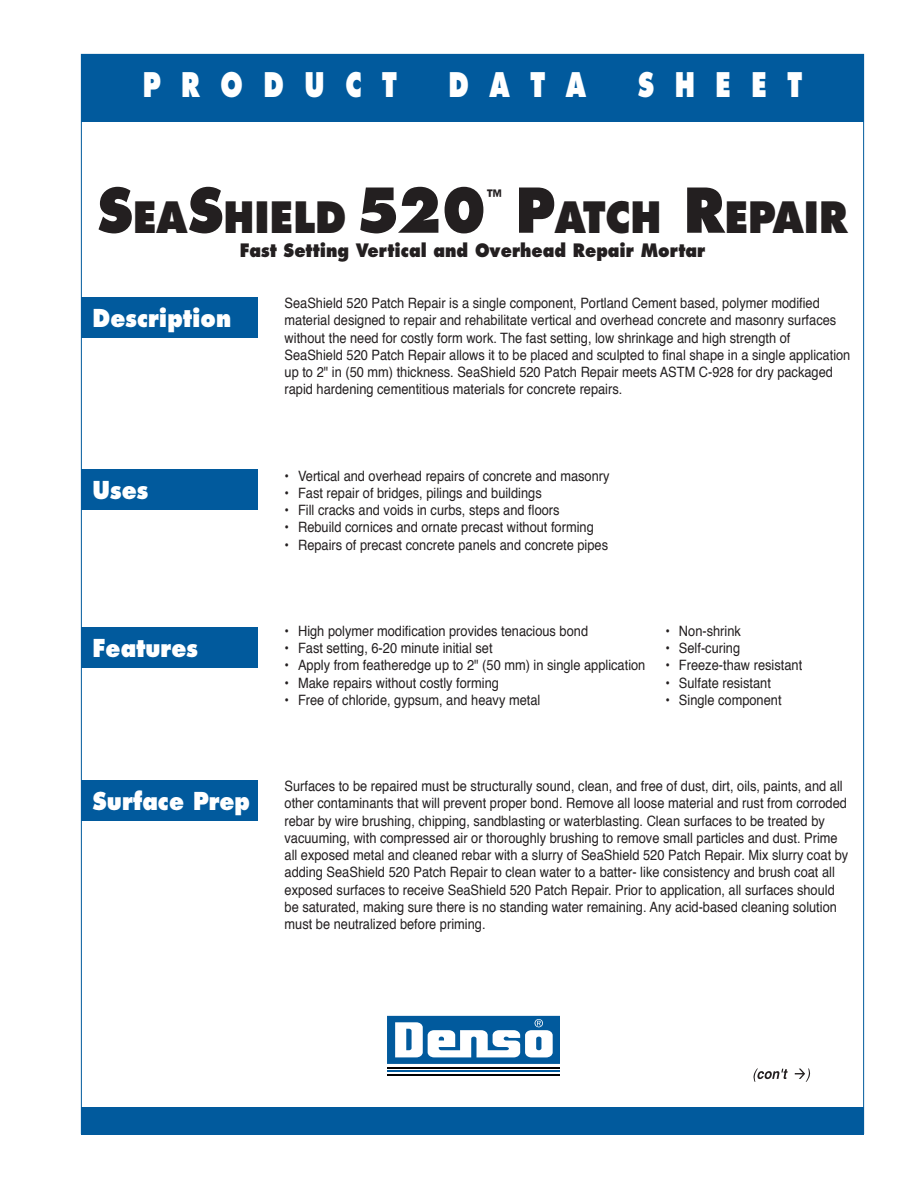
<style>
.page{position:relative;width:918px;height:1188px;background:#fff}
.page>*{position:absolute;margin:0;border:0;box-sizing:border-box;transform-origin:0 0}
.t1{font:800 42px "Futura";color:#231f20;scale:.9 1}
.t2{font:800 33px "Futura";color:#fff;scale:.75 1}
.t3{font:800 24px "Futura";color:#fff;scale:.9 1}
.t4{font:800 18px "Futura";color:#231f20;scale:.9 1}
.t5{font:14.25px/17.2px "Helvetica";color:#231f20;scale:.9 1}
.s1{font-size:60px}
</style>
<div class="page">
<div style="left:81px;top:54px;width:783px;height:68px;background:#015a9d"></div>
<div style="left:81px;top:1107px;width:783px;height:27px;background:#015a9d"></div>
<svg style="left:387px;top:1015px;width:173px;height:61px"></svg>
<hr style="left:387px;top:1067px;width:173px;height:2px;background:#000001">
<hr style="left:387px;top:1071px;width:173px;height:1px;background:#015a9d">
<hr style="left:387px;top:1074px;width:173px;height:1px;background:#000001">
<svg style="left:387px;top:1016px;width:173px;height:48px"></svg>
<div style="left:81px;top:297px;width:176px;height:41px;background:#015a9d"></div>
<div style="left:81px;top:469px;width:176px;height:41px;background:#015a9d"></div>
<div style="left:81px;top:627px;width:176px;height:41px;background:#015a9d"></div>
<div style="left:81px;top:780px;width:176px;height:40px;background:#015a9d"></div>
<svg style="left:753px;top:1068px;width:57px;height:14px"></svg>
<h2 class="t2" style="left:143px;top:70px;width:341px">P R O D U C T</h2>
<h2 class="t2" style="left:448px;top:70px;width:185px">D A T A</h2>
<h2 class="t2" style="left:638px;top:70px;width:221px">S H E E T</h2>
<h1 class="t1" style="left:97px;top:198px;width:434px"><span class="s1">S</span>EA<span class="s1">S</span>HIELD <span class="s1">520</span></h1>
<p class="t4" style="left:486px;top:188px;width:19px">™</p>
<h1 class="t1" style="left:516px;top:198px;width:370px"><span class="s1">P</span>ATCH <span class="s1">R</span>EPAIR</h1>
<p class="t4" style="left:240px;top:242px;width:519px">Fast Setting Vertical and Overhead Repair Mortar</p>
<h3 class="t3" style="left:93px;top:307px;width:156px">Description</h3>
<h3 class="t3" style="left:93px;top:479px;width:63px">Uses</h3>
<h3 class="t3" style="left:93px;top:637px;width:119px">Features</h3>
<h3 class="t3" style="left:93px;top:790px;width:176px">Surface Prep</h3>
<p class="t5" style="left:285px;top:296px;width:630px">SeaShield 520 Patch Repair is a single component, Portland Cement based, polymer modified material designed to repair and rehabilitate vertical and overhead concrete and masonry surfaces without the need for costly form work. The fast setting, low shrinkage and high strength of SeaShield 520 Patch Repair allows it to be placed and sculpted to final shape in a single application up to 2" in (50 mm) thickness. SeaShield 520 Patch Repair meets ASTM C-928 for dry packaged rapid hardening cementitious materials for concrete repairs.</p>
<p class="t5" style="left:285px;top:468px;width:363px">• Vertical and overhead repairs of concrete and masonry</p>
<p class="t5" style="left:285px;top:485px;width:287px">• Fast repair of bridges, pilings and buildings</p>
<p class="t5" style="left:285px;top:503px;width:307px">• Fill cracks and voids in curbs, steps and floors</p>
<p class="t5" style="left:285px;top:520px;width:345px">• Rebuild cornices and ornate precast without forming</p>
<p class="t5" style="left:285px;top:537px;width:361px">• Repairs of precast concrete panels and concrete pipes</p>
<p class="t5" style="left:285px;top:623px;width:339px">• High polymer modification provides tenacious bond</p>
<p class="t5" style="left:285px;top:641px;width:233px">• Fast setting, 6-20 minute initial set</p>
<p class="t5" style="left:285px;top:658px;width:402px">• Apply from featheredge up to 2" (50 mm) in single application</p>
<p class="t5" style="left:285px;top:675px;width:240px">• Make repairs without costly forming</p>
<p class="t5" style="left:285px;top:692px;width:286px">• Free of chloride, gypsum, and heavy metal</p>
<p class="t5" style="left:665px;top:623px;width:85px">• Non-shrink</p>
<p class="t5" style="left:665px;top:641px;width:85px">• Self-curing</p>
<p class="t5" style="left:665px;top:658px;width:153px">• Freeze-thaw resistant</p>
<p class="t5" style="left:665px;top:675px;width:119px">• Sulfate resistant</p>
<p class="t5" style="left:665px;top:692px;width:131px">• Single component</p>
<p class="t5" style="left:285px;top:779px;width:628px">Surfaces to be repaired must be structurally sound, clean, and free of dust, dirt, oils, paints, and all other contaminants that will prevent proper bond. Remove all loose material and rust from corroded rebar by wire brushing, chipping, sandblasting or waterblasting. Clean surfaces to be treated by vacuuming, with compressed air or thoroughly brushing to remove small particles and dust. Prime all exposed metal and cleaned rebar with a slurry of SeaShield 520 Patch Repair. Mix slurry coat by adding SeaShield 520 Patch Repair to clean water to a batter- like consistency and brush coat all exposed surfaces to receive SeaShield 520 Patch Repair. Prior to application, all surfaces should be saturated, making sure there is no standing water remaining. Any acid-based cleaning solution must be neutralized before priming.</p>
</div>
